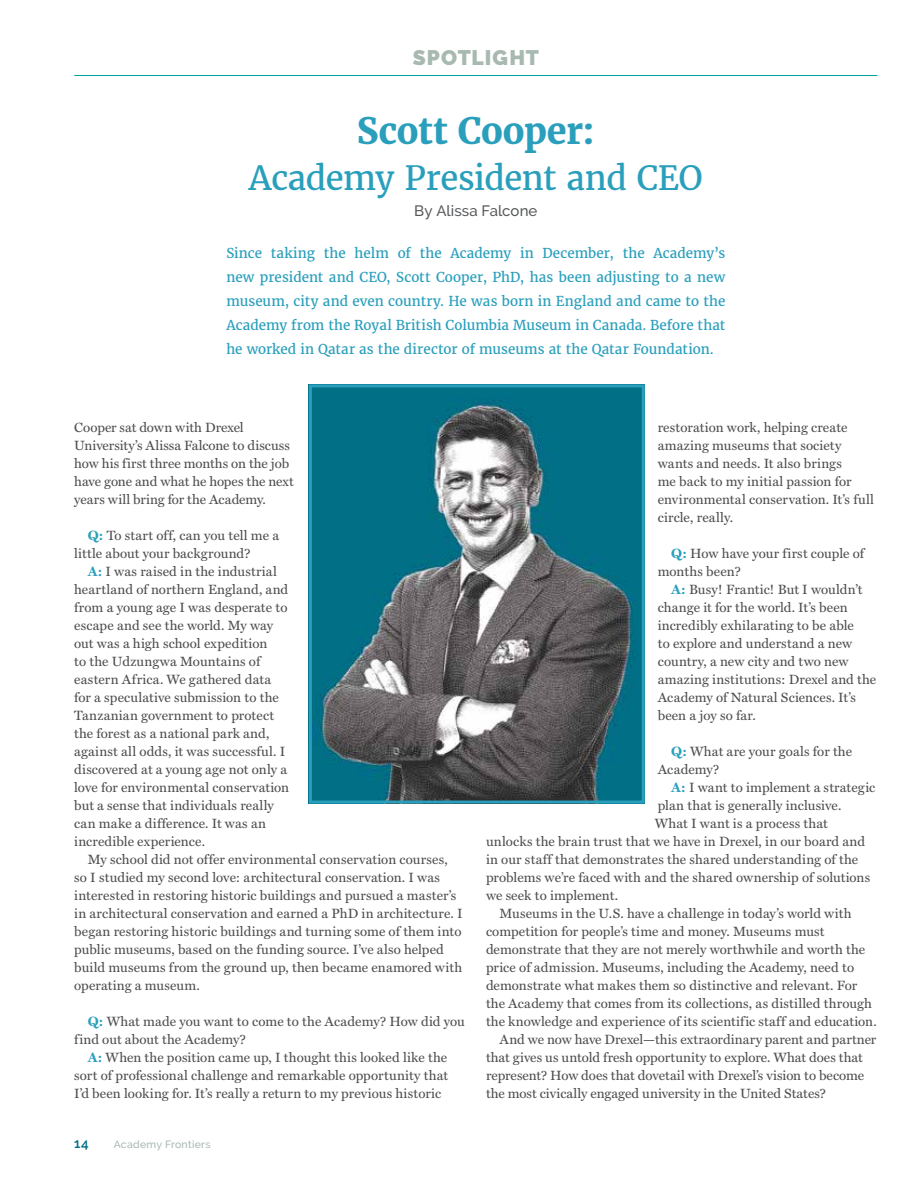
<style>
.page{position:relative;width:918px;height:1188px;background:#fff}
.page>*{position:absolute;margin:0;border:0;box-sizing:border-box;transform-origin:0 0}
.t1{font:700 36px "Merriweather";letter-spacing:-.01em;color:#2a9fbc}
.t2{font:33px "Merriweather";letter-spacing:-.015em;color:#2a9fbc}
.t3{font:900 21px "Raleway";letter-spacing:.045em;color:#a7b9b0}
.t4{font:500 15px "Raleway";letter-spacing:.005em;color:#58595b}
.t5{font:13.5px/18px "Miller Text Roman";letter-spacing:.01em;color:#4d4d4f}
.t6{font:13.5px/24px "Merriweather";letter-spacing:.005em;color:#2a9fbc;text-align:justify}
.t7{font:600 13.5px "Raleway";color:#006d85}
.t8{font:500 10.5px "Raleway";letter-spacing:.025em;color:#a7b9b0}
.s1{font-family:"Miller Text";font-weight:700;color:#2a9fbc}
</style>
<div class="page">
<hr style="left:74px;top:75px;width:804px;height:1px;background:#00a19c">
<img style="left:313px;top:388px;width:328px;height:412px">
<div style="left:309px;top:384px;width:336px;height:420px;border:3px solid #2a9fbc"></div>
<h3 class="t3" style="left:413px;top:46px;width:128px">SPOTLIGHT</h3>
<h1 class="t1" style="left:357px;top:108px;width:239px">Scott Cooper:</h1>
<h2 class="t2" style="left:249px;top:158px;width:455px">Academy President and CEO</h2>
<p class="t4" style="left:414px;top:202px;width:125px">By Alissa Falcone</p>
<p class="t6" style="left:226px;top:242px;width:500px">Since taking the helm of the Academy in December, the Academy’s new president and CEO, Scott Cooper, PhD, has been adjusting to a new museum, city and even country. He was born in England and came to the Academy from the Royal British Columbia Museum in Canada. Before that he worked in Qatar as the director of museums at the Qatar Foundation.</p>
<p class="t5" style="left:74px;top:418px;width:221px">Cooper sat down with Drexel University’s Alissa Falcone to discuss how his first three months on the job have gone and what he hopes the next years will bring for the Academy.</p>
<p class="t5" style="left:74px;top:526px;width:206px;text-indent:14px"><span class="s1">Q:</span> To start off, can you tell me a little about your background?</p>
<p class="t5" style="left:74px;top:562px;width:217px;text-indent:14px"><span class="s1">A:</span> I was raised in the industrial heartland of northern England, and from a young age I was desperate to escape and see the world. My way out was a high school expedition<br>to the Udzungwa Mountains of eastern Africa. We gathered data for a speculative submission to the<br>Tanzanian government to protect the forest as a national park and, against all odds, it was successful. I discovered at a young age not only a love for environmental conservation but a sense that individuals really can make a difference. It was an incredible experience.</p>
<p class="t5" style="left:74px;top:850px;width:390px;text-indent:14px">My school did not offer environmental conservation courses, so I studied my second love: architectural conservation. I was interested in restoring historic buildings and pursued a master’s in architectural conservation and earned a PhD in architecture. I began restoring historic buildings and turning some of them into public museums, based on the funding source. I’ve also helped build museums from the ground up, then became enamored with operating a museum.</p>
<p class="t5" style="left:74px;top:1012px;width:392px;text-indent:14px"><span class="s1">Q:</span> What made you want to come to the Academy? How did you find out about the Academy?</p>
<p class="t5" style="left:74px;top:1048px;width:376px;text-align:justify;text-indent:14px"><span class="s1">A:</span> When the position came up, I thought this looked like the sort of professional challenge and remarkable opportunity that I’d been looking for. It’s really a return to my previous historic</p>
<p class="t7" style="left:74px;top:1135px;width:16px">14</p>
<p class="t8" style="left:114px;top:1138px;width:98px">Academy Frontiers</p>
<p class="t5" style="left:658px;top:418px;width:218px">restoration work, helping create amazing museums that society wants and needs. It also brings<br>me back to my initial passion for environmental conservation. It’s full circle, really.</p>
<p class="t5" style="left:658px;top:544px;width:208px;text-indent:14px"><span class="s1">Q:</span> How have your first couple of months been?</p>
<p class="t5" style="left:658px;top:580px;width:220px;text-indent:14px"><span class="s1">A:</span> Busy! Frantic! But I wouldn’t change it for the world. It’s been incredibly exhilarating to be able<br>to explore and understand a new country, a new city and two new amazing institutions: Drexel and the<br>Academy of Natural Sciences. It’s been a joy so far.</p>
<p class="t5" style="left:658px;top:742px;width:196px;text-indent:14px"><span class="s1">Q:</span> What are your goals for the<br>Academy?</p>
<p class="t5" style="left:671px;top:778px;width:206px"><span class="s1">A:</span> I want to implement a strategic</p>
<p class="t5" style="left:658px;top:796px;width:185px">plan that is generally inclusive.</p>
<p class="t5" style="left:655px;top:814px;width:175px">What I want is a process that</p>
<p class="t5" style="left:486px;top:832px;width:381px">unlocks the brain trust that we have in Drexel, in our board and</p>
<p class="t5" style="left:486px;top:850px;width:374px">in our staff that demonstrates the shared understanding of the</p>
<p class="t5" style="left:486px;top:868px;width:386px">problems we’re faced with and the shared ownership of solutions</p>
<p class="t5" style="left:486px;top:886px;width:134px">we seek to implement.</p>
<p class="t5" style="left:500px;top:904px;width:354px">Museums in the U.S. have a challenge in today’s world with</p>
<p class="t5" style="left:486px;top:922px;width:340px">competition for people’s time and money. Museums must</p>
<p class="t5" style="left:486px;top:940px;width:381px">demonstrate that they are not merely worthwhile and worth the</p>
<p class="t5" style="left:486px;top:958px;width:370px">price of admission. Museums, including the Academy, need to</p>
<p class="t5" style="left:486px;top:976px;width:373px">demonstrate what makes them so distinctive and relevant. For</p>
<p class="t5" style="left:486px;top:994px;width:388px">the Academy that comes from its collections, as distilled through</p>
<p class="t5" style="left:486px;top:1012px;width:392px">the knowledge and experience of its scientific staff and education.</p>
<p class="t5" style="left:500px;top:1030px;width:378px">And we now have Drexel—this extraordinary parent and partner</p>
<p class="t5" style="left:486px;top:1048px;width:378px">that gives us untold fresh opportunity to explore. What does that</p>
<p class="t5" style="left:486px;top:1066px;width:380px">represent? How does that dovetail with Drexel’s vision to become</p>
<p class="t5" style="left:486px;top:1084px;width:341px">the most civically engaged university in the United States?</p>
</div>
